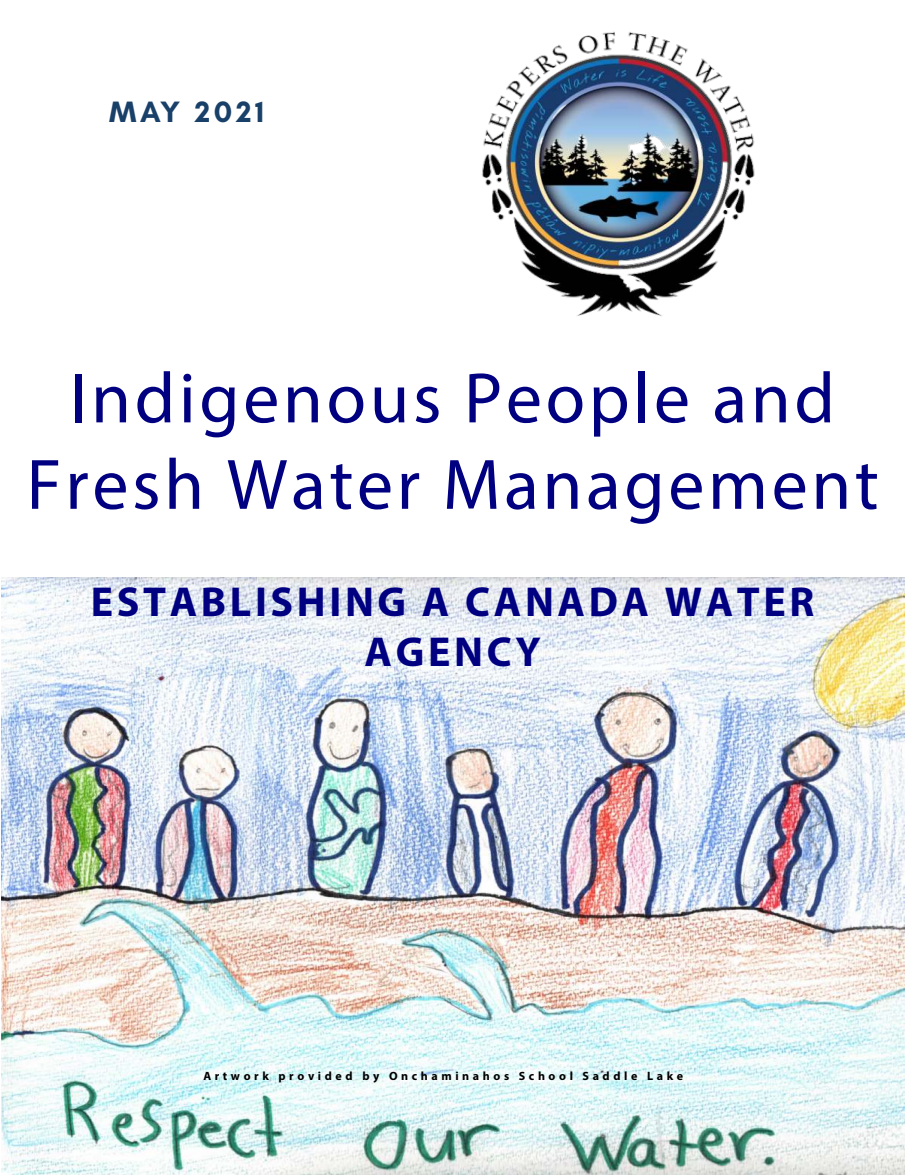
<style>
.page{position:relative;width:905px;height:1175px;background:#fff}
.page>*{position:absolute;margin:0;border:0;box-sizing:border-box;transform-origin:0 0}
.t1{font:72px/86.4px "Myriad Pro";letter-spacing:.05em;color:#000080;text-align:center}
.t2{font:700 42px/50.4px "Myriad Pro";letter-spacing:.085em;color:#000080;text-align:center}
.t3{font:700 30px "Glacial Indifference";letter-spacing:.12em;color:#194068}
.t4{font:700 12px "Myriad Pro";letter-spacing:.3em;color:#000}
</style>
<div class="page">
<img style="left:1px;top:577px;width:903px;height:597px">
<img style="left:481px;top:31px;width:274px;height:285px">
<h3 class="t3" style="left:109px;top:94px;width:156px">MAY 2021</h3>
<h1 class="t1" style="left:27px;top:354px;width:853px">Indigenous People and<br>Fresh Water Management</h1>
<h2 class="t2" style="left:91px;top:575px;width:725px">ESTABLISHING A CANADA WATER<br>AGENCY</h2>
<p class="t4" style="left:203px;top:1067px;width:481px">Artwork provided by Onchaminahos School Saddle Lake</p>
</div>
